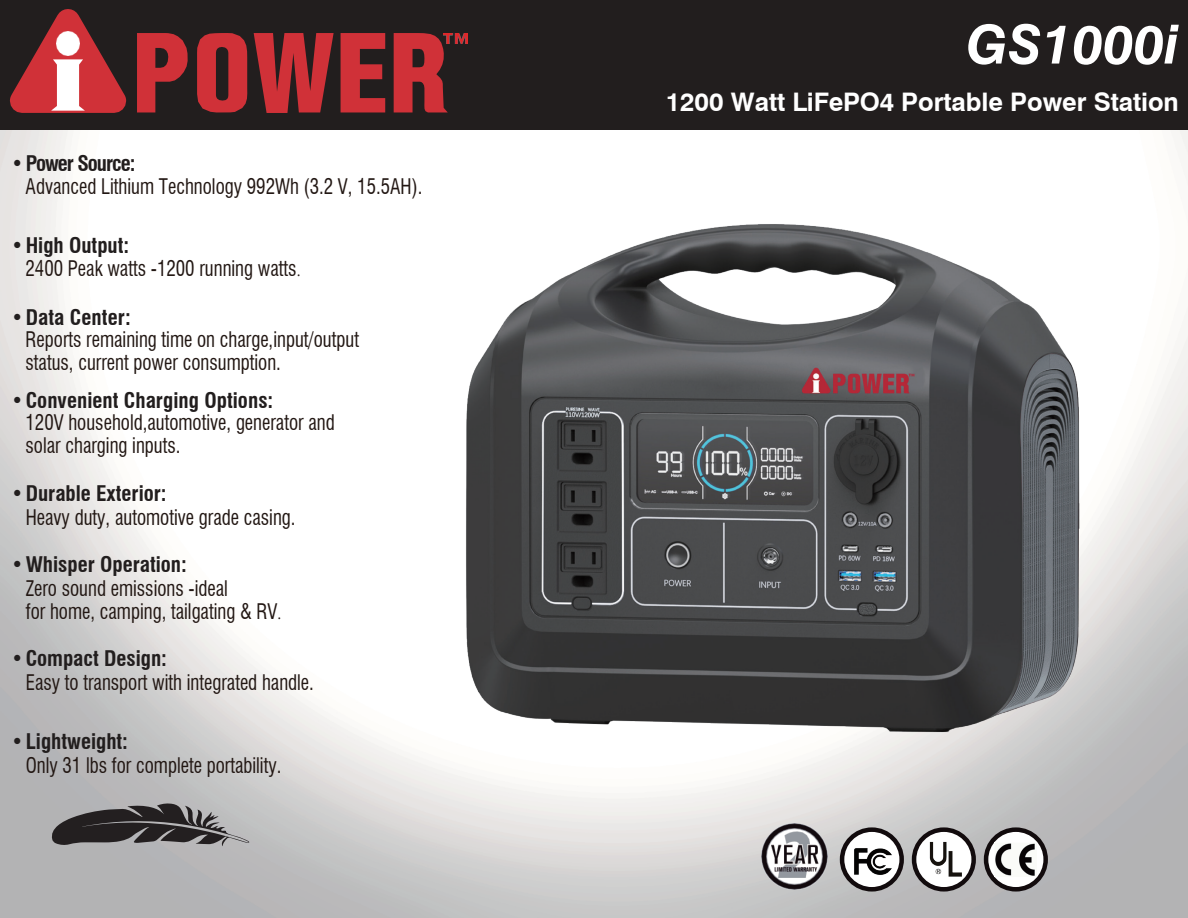
<style>
.page{position:relative;width:1188px;height:918px;background:#fff}
.page>*{position:absolute;margin:0;border:0;box-sizing:border-box;transform-origin:0 0}
.t1{font:italic 700 54px "Swiss 721 BT";color:#fff}
.t2{font:700 25.5px "Swiss 721 BT";color:#fff}
.t3{font:condensed 21px/23.2px "Swiss 721 BT";color:#221713;scale:.9 1}
.s1{color:#221e1e}
.s2{font-weight:700;color:#221e1e}
.s3{font-family:"Adobe Song Std";font-weight:300;font-stretch:normal}
</style>
<div class="page">
<img style="left:0;top:129px;width:1188px;height:789px">
<div style="left:0;top:0;width:1188px;height:129px;background:#221e1e"></div>
<img style="left:761px;top:824px;width:67px;height:65px">
<svg style="left:137px;top:33px;width:51px;height:79px"></svg>
<svg style="left:197px;top:33px;width:50px;height:79px"></svg>
<svg style="left:254px;top:33px;width:80px;height:80px"></svg>
<svg style="left:341px;top:33px;width:44px;height:79px"></svg>
<svg style="left:394px;top:33px;width:54px;height:79px"></svg>
<svg style="left:10px;top:9px;width:116px;height:104px"></svg>
<img style="left:444px;top:33px;width:23px;height:11px">
<img style="left:438px;top:170px;width:692px;height:619px">
<svg style="left:51px;top:803px;width:198px;height:43px;background:#676566"></svg>
<svg style="left:842px;top:830px;width:60px;height:59px"></svg>
<div style="left:840px;top:827px;width:64px;height:65px;border:4px solid #120b0d;border-radius:50%"></div>
<img style="left:850px;top:841px;width:43px;height:37px">
<svg style="left:914px;top:830px;width:60px;height:59px"></svg>
<div style="left:912px;top:827px;width:64px;height:65px;border:4px solid #120b0d;border-radius:50%"></div>
<img style="left:924px;top:833px;width:44px;height:47px">
<svg style="left:986px;top:830px;width:60px;height:59px"></svg>
<div style="left:984px;top:827px;width:64px;height:65px;border:4px solid #120b0d;border-radius:50%"></div>
<img style="left:995px;top:843px;width:42px;height:33px">
<p class="t3" style="left:26px;top:152px;width:442px;text-indent:-14px"><span class="s1">•</span><span class="s2">Power Source:<br></span>Advanced Lithium Technology 992Wh (3.2 V, 15.5AH).</p>
<p class="t3" style="left:26px;top:234px;width:308px;text-indent:-14px"><span class="s1">•</span><span class="s2">High Output:<br></span>2400 Peak watts -1200 running watts<span class="s3">.</span></p>
<p class="t3" style="left:26px;top:306px;width:372px;line-height:22.4px;text-indent:-14px"><span class="s1">•</span><span class="s2">Data Center:<br></span>Reports remaining time on charge,input/output status, current power consumption.</p>
<p class="t3" style="left:26px;top:388px;width:345px;line-height:22.8px;text-indent:-14px"><span class="s1">•</span><span class="s2">Convenient Charging Options:<br></span>120V household,automotive, generator and solar charging inputs.</p>
<p class="t3" style="left:26px;top:481px;width:301px;line-height:24px;text-indent:-14px"><span class="s1">•</span><span class="s2">Durable Exterior:<br></span>Heavy duty, automotive grade casing.</p>
<p class="t3" style="left:26px;top:553px;width:286px;text-indent:-14px"><span class="s1">•</span><span class="s2">Whisper Operation:<br></span>Zero sound emissions -ideal<br>for home, camping, tailgating &amp; RV<span class="s3">.</span></p>
<p class="t3" style="left:26px;top:647px;width:322px;line-height:24px;text-indent:-14px"><span class="s1">•</span><span class="s2">Compact Design:<br></span>Easy to transport with integrated handle.</p>
<p class="t3" style="left:26px;top:729px;width:286px;line-height:24px;text-indent:-14px"><span class="s1">•</span><span class="s2">Lightweight:<br></span>Only 31 lbs for complete portability.</p>
<h1 class="t1" style="left:966px;top:11px;width:214px">GS1000i</h1>
<p class="t2" style="left:666px;top:87px;width:515px">1200 Watt LiFePO4 Portable Power Station</p>
</div>
